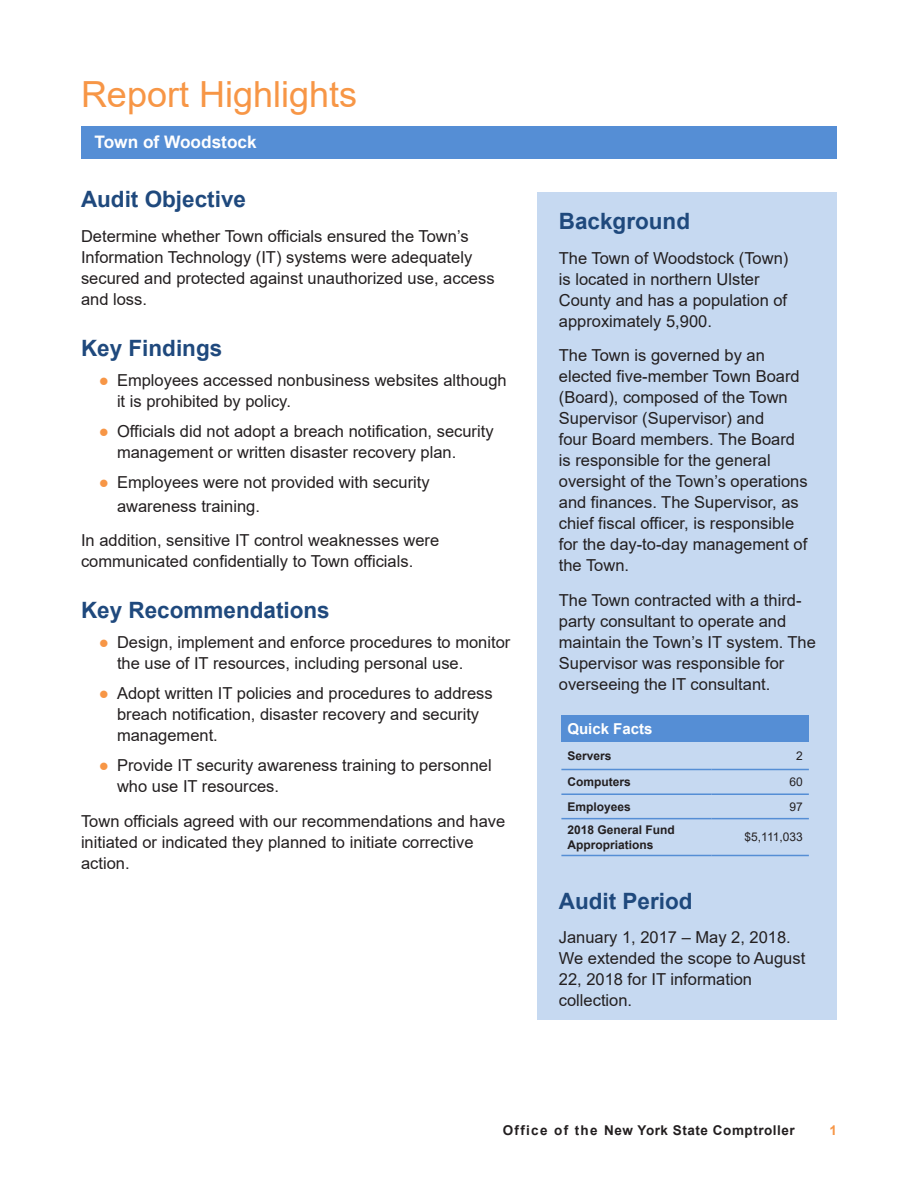
<style>
.page{position:relative;width:918px;height:1188px;background:#fff}
.page>*{position:absolute;margin:0;border:0;box-sizing:border-box;transform-origin:0 0}
.Section_Heads{font:36px "Arial";color:#f79646}
._2_Subheads{font:700 22.5px "Arial";color:#1f497d}
.t1{font:700 17.25px "Arial";color:#fff}
.Body_Text{font:16.5px/21px "Arial";color:#231f20}
.Footnotes{font:700 15px "Arial";color:#fff}
.t2{font:700 13.5px "Arial";letter-spacing:.04em;color:#231f20}
.t3{font:700 13.5px "Arial";color:#f79646}
.Footnotes-2{font:700 12px/15px "Arial";color:#231f20}
.Footnotes-3{font:12px "Arial";color:#231f20}
.s1{color:#f79646}
</style>
<div class="page">
<hr style="left:81px;top:126px;width:756px;height:3px;background:#558ed5">
<div style="left:538px;top:192px;width:299px;height:828px;background:#c6d9f1"></div>
<div style="left:81px;top:128px;width:756px;height:31px;background:#558ed5"></div>
<div style="left:561px;top:715px;width:248px;height:27px;background:#558ed5"></div>
<hr style="left:561px;top:769px;width:151px;height:1px;background:#558ed5">
<hr style="left:712px;top:769px;width:97px;height:1px;background:#558ed5">
<hr style="left:561px;top:793px;width:151px;height:2px;background:#558ed5">
<hr style="left:712px;top:793px;width:97px;height:2px;background:#558ed5">
<hr style="left:561px;top:818px;width:151px;height:1px;background:#558ed5">
<hr style="left:712px;top:818px;width:97px;height:1px;background:#558ed5">
<hr style="left:561px;top:855px;width:151px;height:1px;background:#558ed5">
<hr style="left:712px;top:855px;width:97px;height:1px;background:#558ed5">
<p class="Section_Heads" style="left:81px;top:70px;width:278px">Report Highlights</p>
<p class="t1" style="left:94px;top:129px;width:164px">Town of Woodstock</p>
<p class="_2_Subheads" style="left:81px;top:184px;width:167px">Audit Objective</p>
<p class="Body_Text" style="left:81px;top:226px;width:415px">Determine whether Town officials ensured the Town’s Information Technology (IT) systems were adequately secured and protected against unauthorized use, access and loss.</p>
<p class="_2_Subheads" style="left:81px;top:332px;width:143px">Key Findings</p>
<p class="Body_Text" style="left:117px;top:370px;width:391px;text-indent:-18px"><span class="s1">●</span> Employees accessed nonbusiness websites although it is prohibited by policy.</p>
<p class="Body_Text" style="left:117px;top:421px;width:378px;text-indent:-18px"><span class="s1">●</span> Officials did not adopt a breach notification, security management or written disaster recovery plan.</p>
<p class="Body_Text" style="left:117px;top:470px;width:314px;line-height:24px;text-indent:-18px"><span class="s1">●</span> Employees were not provided with security awareness training.</p>
<p class="Body_Text" style="left:81px;top:530px;width:360px">In addition, sensitive IT control weaknesses were communicated confidentially to Town officials.</p>
<p class="_2_Subheads" style="left:81px;top:595px;width:250px">Key Recommendations</p>
<p class="Body_Text" style="left:117px;top:632px;width:395px;text-indent:-18px"><span class="s1">●</span> Design, implement and enforce procedures to monitor the use of IT resources, including personal use.</p>
<p class="Body_Text" style="left:117px;top:683px;width:377px;text-indent:-18px"><span class="s1">●</span> Adopt written IT policies and procedures to address breach notification, disaster recovery and security management.</p>
<p class="Body_Text" style="left:117px;top:755px;width:376px;text-indent:-18px"><span class="s1">●</span> Provide IT security awareness training to personnel who use IT resources.</p>
<p class="Body_Text" style="left:81px;top:811px;width:426px">Town officials agreed with our recommendations and have initiated or indicated they planned to initiate corrective action.</p>
<p class="_2_Subheads" style="left:559px;top:206px;width:133px">Background</p>
<p class="Body_Text" style="left:559px;top:247px;width:231px">The Town of Woodstock (Town) is located in northern Ulster<br>County and has a population of approximately 5,900.</p>
<p class="Body_Text" style="left:559px;top:345px;width:250px">The Town is governed by an elected five-member Town Board (Board), composed of the Town<br>Supervisor (Supervisor) and<br>four Board members. The Board is responsible for the general oversight of the Town’s operations and finances. The Supervisor, as chief fiscal officer, is responsible for the day-to-day management of the Town.</p>
<p class="Body_Text" style="left:559px;top:589px;width:259px">The Town contracted with a third&shy;party consultant to operate and maintain the Town’s IT system. The<br>Supervisor was responsible for overseeing the IT consultant.</p>
<p class="Footnotes" style="left:567px;top:718px;width:87px">Quick Facts</p>
<p class="Footnotes-2" style="left:567px;top:749px;width:46px">Servers</p>
<p class="Footnotes-3" style="left:796px;top:748px;width:8px">2</p>
<p class="Footnotes-2" style="left:567px;top:775px;width:65px">Computers</p>
<p class="Footnotes-3" style="left:790px;top:774px;width:15px">60</p>
<p class="Footnotes-2" style="left:567px;top:799px;width:65px">Employees</p>
<p class="Footnotes-3" style="left:790px;top:798px;width:15px">97</p>
<p class="Footnotes-2" style="left:567px;top:822px;width:109px">2018 General Fund<br>Appropriations</p>
<p class="Footnotes-3" style="left:745px;top:829px;width:60px">$5,111,033</p>
<p class="_2_Subheads" style="left:559px;top:885px;width:135px">Audit Period</p>
<p class="Body_Text" style="left:559px;top:927px;width:248px">January 1, 2017 – May 2, 2018.<br>We extended the scope to August<br>22, 2018 for IT information collection.</p>
<p class="t2" style="left:503px;top:1121px;width:294px">Office of the New York State Comptroller</p>
<p class="t3" style="left:829px;top:1121px;width:9px">1</p>
</div>
